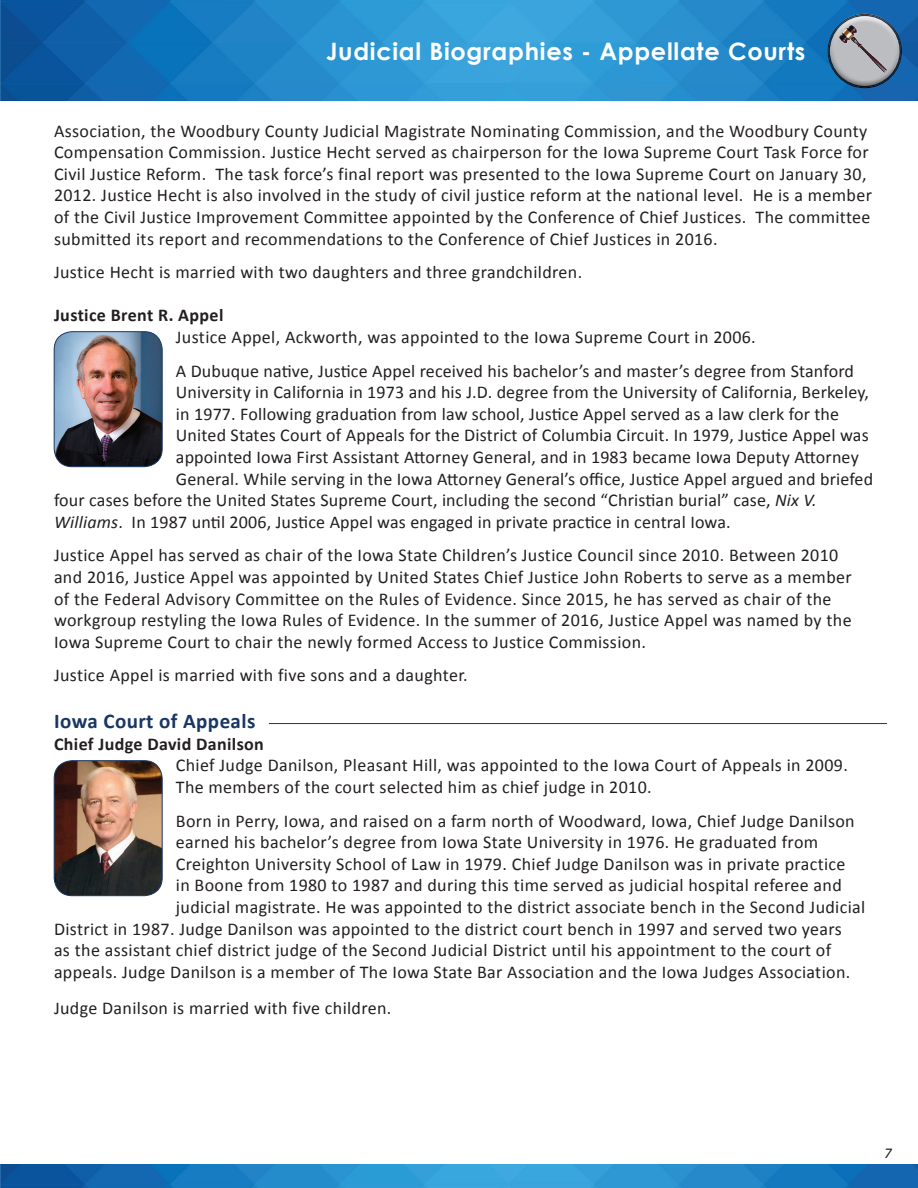
<style>
.page{position:relative;width:918px;height:1188px;background:#fff}
.page>*{position:absolute;margin:0;border:0;box-sizing:border-box;transform-origin:0 0}
.t1{font:700 24px "Century Gothic";letter-spacing:.03em;color:#fff}
.t2{font:700 21px "Calibri";letter-spacing:.02em;color:#193664}
.t3{font:18px/21.6px "Calibri";letter-spacing:.02em;color:#231f20}
.t4{font:700 18px "Calibri";letter-spacing:.02em;color:#231f20}
.t5{font:italic 15px "Calibri";color:#231f20}
.s1{font-style:italic}
</style>
<div class="page">
<img style="left:0;top:0;width:918px;height:101px">
<img style="left:0;top:1165px;width:918px;height:23px">
<div style="left:825px;top:13px;width:78px;height:38px;background:#fff;opacity:.75"></div>
<div style="left:825px;top:34px;width:78px;height:57px;background:#231f20;opacity:.75"></div>
<img style="left:836px;top:22px;width:58px;height:58px;border-radius:29px">
<img style="left:54px;top:332px;width:108px;height:135px">
<div style="left:54px;top:332px;width:108px;height:135px;border:1px solid #193664;border-radius:18px"></div>
<img style="left:54px;top:761px;width:108px;height:135px">
<div style="left:54px;top:760px;width:108px;height:136px;border:1px solid #193664;border-radius:18px"></div>
<hr style="left:269px;top:723px;width:618px;height:1px;background:#193664">
<h1 class="t1" style="left:326px;top:33px;width:481px">Judicial Biographies - Appellate Courts</h1>
<p class="t3" style="left:54px;top:120px;width:819px">Association, the Woodbury County Judicial Magistrate Nominating Commission, and the Woodbury County Compensation Commission. Justice Hecht served as chairperson for the Iowa Supreme Court Task Force for Civil Justice Reform. The task force’s final report was presented to the Iowa Supreme Court on January 30, 2012. Justice Hecht is also involved in the study of civil justice reform at the national level. He is a member of the Civil Justice Improvement Committee appointed by the Conference of Chief Justices. The committee submitted its report and recommendations to the Conference of Chief Justices in 2016.</p>
<p class="t3" style="left:54px;top:262px;width:530px">Justice Hecht is married with two daughters and three grandchildren.</p>
<p class="t4" style="left:54px;top:304px;width:171px">Justice Brent R. Appel</p>
<p class="t3" style="left:176px;top:320px;width:680px;line-height:33.6px">Justice Appel, Ackworth, was appointed to the Iowa Supreme Court in 2006.<br>A Dubuque native, Justice Appel received his bachelor’s and master’s degree from Stanford</p>
<p class="t3" style="left:176px;top:382px;width:695px">University in California in 1973 and his J.D. degree from the University of California, Berkeley,</p>
<p class="t3" style="left:176px;top:403px;width:665px">in 1977. Following graduation from law school, Justice Appel served as a law clerk for the</p>
<p class="t3" style="left:176px;top:425px;width:694px">United States Court of Appeals for the District of Columbia Circuit. In 1979, Justice Appel was</p>
<p class="t3" style="left:176px;top:446px;width:684px">appointed Iowa First Assistant Attorney General, and in 1983 became Iowa Deputy Attorney</p>
<p class="t3" style="left:176px;top:468px;width:699px">General. While serving in the Iowa Attorney General’s office, Justice Appel argued and briefed</p>
<p class="t3" style="left:54px;top:490px;width:764px">four cases before the United States Supreme Court, including the second “Christian burial” case, <span class="s1">Nix V.</span></p>
<p class="t3" style="left:54px;top:511px;width:678px"><span class="s1">Williams</span>. In 1987 until 2006, Justice Appel was engaged in private practice in central Iowa.</p>
<p class="t3" style="left:54px;top:545px;width:799px">Justice Appel has served as chair of the Iowa State Children’s Justice Council since 2010. Between 2010 and 2016, Justice Appel was appointed by United States Chief Justice John Roberts to serve as a member of the Federal Advisory Committee on the Rules of Evidence. Since 2015, he has served as chair of the workgroup restyling the Iowa Rules of Evidence. In the summer of 2016, Justice Appel was named by the Iowa Supreme Court to chair the newly formed Access to Justice Commission.</p>
<p class="t3" style="left:54px;top:665px;width:415px">Justice Appel is married with five sons and a daughter.</p>
<p class="t2" style="left:54px;top:708px;width:203px">Iowa Court of Appeals</p>
<p class="t4" style="left:54px;top:732px;width:211px">Chief Judge David Danilson</p>
<p class="t3" style="left:176px;top:755px;width:674px">Chief Judge Danilson, Pleasant Hill, was appointed to the Iowa Court of Appeals in 2009.<br>The members of the court selected him as chief judge in 2010.</p>
<p class="t3" style="left:176px;top:810px;width:680px">Born in Perry, Iowa, and raised on a farm north of Woodward, Iowa, Chief Judge Danilson</p>
<p class="t3" style="left:176px;top:832px;width:644px">earned his bachelor’s degree from Iowa State University in 1976. He graduated from</p>
<p class="t3" style="left:176px;top:853px;width:671px">Creighton University School of Law in 1979. Chief Judge Danilson was in private practice</p>
<p class="t3" style="left:176px;top:875px;width:667px">in Boone from 1980 to 1987 and during this time served as judicial hospital referee and</p>
<p class="t3" style="left:176px;top:896px;width:691px">judicial magistrate. He was appointed to the district associate bench in the Second Judicial</p>
<p class="t3" style="left:54px;top:918px;width:789px">District in 1987. Judge Danilson was appointed to the district court bench in 1997 and served two years</p>
<p class="t3" style="left:54px;top:940px;width:779px">as the assistant chief district judge of the Second Judicial District until his appointment to the court of</p>
<p class="t3" style="left:54px;top:961px;width:798px">appeals. Judge Danilson is a member of The Iowa State Bar Association and the Iowa Judges Association.</p>
<p class="t3" style="left:54px;top:997px;width:339px">Judge Danilson is married with five children.</p>
<p class="t5" style="left:884px;top:1143px;width:9px">7</p>
</div>
